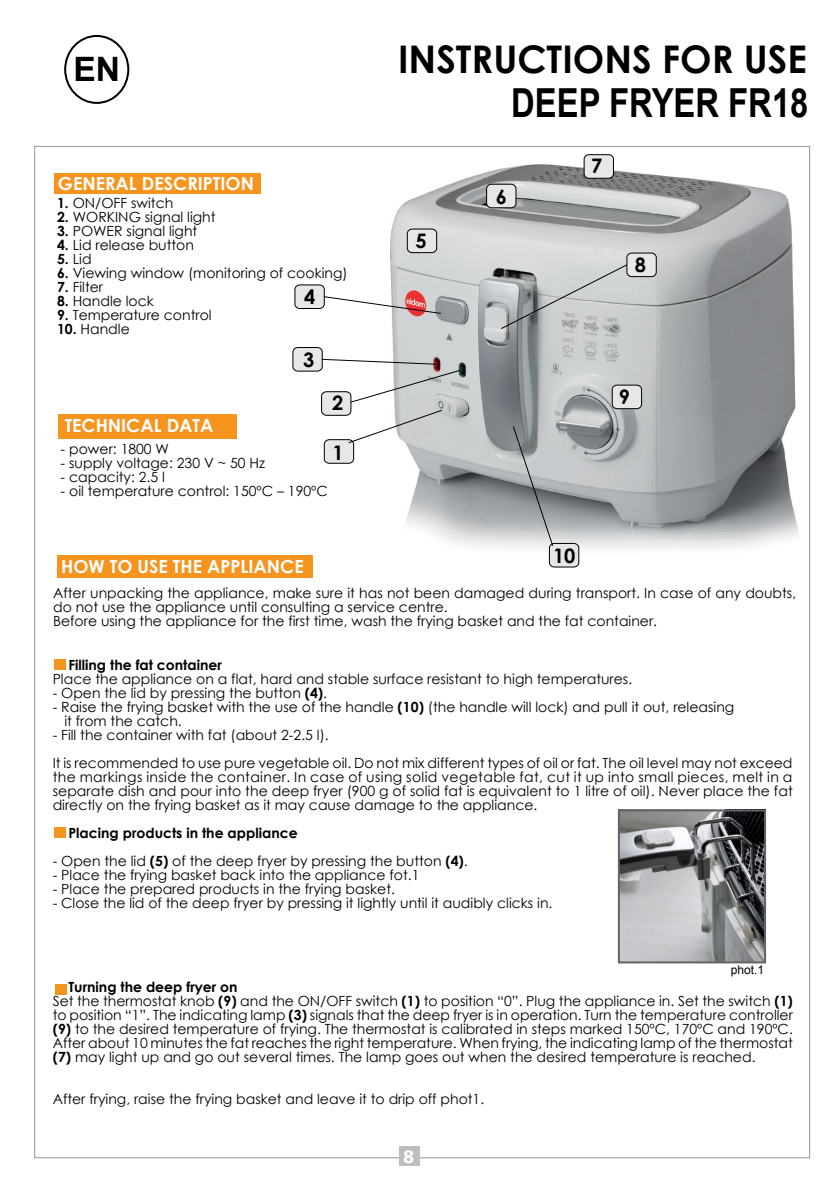
<style>
.page{position:relative;width:840px;height:1191px;background:#fff}
.page>*{position:absolute;margin:0;border:0;box-sizing:border-box;transform-origin:0 0}
.t1{font:700 40px "Arial";color:#000;scale:.82 1}
.t2{font:700 38.2px "Century Gothic";color:#000}
.t3{font:700 33.6px "Arial";color:#000}
.t4{font:700 20px "Century Gothic";color:#000}
.t5{font:700 19.2px "Myriad Pro";color:#fff;scale:1.04 1}
.t6{font:700 18px "Century Gothic";color:#fff}
.t7{font:14px/14px "Century Gothic";color:#000}
.t8{font:700 14px "Century Gothic";color:#000}
.t9{font:12px "Arial";color:#000}
.s1{font-weight:700}
</style>
<div class="page">
<div style="left:54px;top:173px;width:207px;height:20px;background:#f7941e"></div>
<div style="left:58px;top:414px;width:178px;height:24px;background:#f7941e"></div>
<div style="left:57px;top:555px;width:255px;height:23px;background:#f7941e"></div>
<div style="left:54px;top:659px;width:11px;height:11px;background:#f7941e"></div>
<div style="left:55px;top:984px;width:11px;height:11px;background:#f7941e"></div>
<div style="left:54px;top:826px;width:12px;height:11px;background:#f7941e"></div>
<div style="left:64px;top:35px;width:65px;height:69px;border:2px solid #000;border-radius:50%"></div>
<img style="left:390px;top:164px;width:409px;height:395px">
<div style="left:583px;top:155px;width:30px;height:23px;background:#e6e7e8;border-radius:5px"></div>
<div style="left:583px;top:154px;width:30px;height:24px;border:1px solid #000;border-radius:5px"></div>
<div style="left:612px;top:385px;width:29px;height:24px;background:#e6e7e8;border-radius:5px"></div>
<div style="left:611px;top:385px;width:30px;height:24px;border:1px solid #000;border-radius:5px"></div>
<div style="left:549px;top:543px;width:29px;height:24px;background:#e6e7e8;border-radius:5px"></div>
<div style="left:549px;top:543px;width:29px;height:24px;border:1px solid #000;border-radius:5px"></div>
<div style="left:407px;top:229px;width:29px;height:24px;background:#e6e7e8;border-radius:5px"></div>
<div style="left:407px;top:229px;width:29px;height:24px;border:1px solid #000;border-radius:5px"></div>
<div style="left:293px;top:347px;width:29px;height:24px;background:#e6e7e8;border-radius:5px"></div>
<div style="left:292px;top:347px;width:30px;height:24px;border:1px solid #000;border-radius:5px"></div>
<div style="left:295px;top:285px;width:29px;height:23px;background:#e6e7e8;border-radius:5px"></div>
<div style="left:294px;top:285px;width:30px;height:24px;border:1px solid #000;border-radius:5px"></div>
<div style="left:324px;top:440px;width:29px;height:23px;background:#e6e7e8;border-radius:5px"></div>
<div style="left:324px;top:439px;width:29px;height:24px;border:1px solid #000;border-radius:5px"></div>
<div style="left:321px;top:392px;width:30px;height:23px;background:#e6e7e8;border-radius:5px"></div>
<div style="left:321px;top:391px;width:30px;height:24px;border:1px solid #000;border-radius:5px"></div>
<div style="left:626px;top:253px;width:30px;height:24px;background:#e6e7e8;border-radius:5px"></div>
<div style="left:626px;top:253px;width:30px;height:24px;border:1px solid #000;border-radius:5px"></div>
<div style="left:486px;top:184px;width:29px;height:24px;background:#e6e7e8;border-radius:5px"></div>
<div style="left:486px;top:184px;width:30px;height:24px;border:1px solid #000;border-radius:5px"></div>
<svg style="left:348px;top:410px;width:94px;height:33px"></svg>
<svg style="left:321px;top:359px;width:139px;height:44px"></svg>
<svg style="left:323px;top:296px;width:118px;height:18px"></svg>
<svg style="left:500px;top:264px;width:127px;height:65px;background:#b8bbbd"></svg>
<svg style="left:512px;top:426px;width:41px;height:120px;background:#a5a9ab"></svg>
<img style="left:620px;top:812px;width:142px;height:148px">
<div style="left:617px;top:809px;width:148px;height:154px;border:2px solid #636466"></div>
<div style="left:399px;top:1146px;width:20px;height:19px;background:#bcbec0"></div>
<h3 class="t3" style="left:73px;top:46px;width:48px">EN</h3>
<p class="t6" style="left:58px;top:172px;width:197px">GENERAL DESCRIPTION</p>
<p class="t7" style="left:57px;top:195px;width:118px"><span class="s1">1.</span> ON/OFF switch</p>
<p class="t7" style="left:57px;top:209px;width:160px"><span class="s1">2.</span> WORKING signal light</p>
<p class="t7" style="left:57px;top:223px;width:142px"><span class="s1">3.</span> POWER signal light</p>
<p class="t7" style="left:57px;top:237px;width:138px"><span class="s1">4.</span> Lid release button</p>
<p class="t7" style="left:57px;top:251px;width:36px"><span class="s1">5.</span> Lid</p>
<p class="t7" style="left:57px;top:265px;width:292px"><span class="s1">6.</span> Viewing window (monitoring of cooking)</p>
<p class="t7" style="left:57px;top:279px;width:48px"><span class="s1">7.</span> Filter</p>
<p class="t7" style="left:57px;top:293px;width:98px"><span class="s1">8.</span> Handle lock</p>
<p class="t7" style="left:57px;top:307px;width:156px"><span class="s1">9.</span> Temperature control</p>
<p class="t7" style="left:57px;top:321px;width:74px"><span class="s1">10.</span> Handle</p>
<h3 class="t4" style="left:304px;top:284px;width:13px">4</h3>
<p class="t6" style="left:65px;top:414px;width:150px">TECHNICAL DATA</p>
<h3 class="t4" style="left:303px;top:347px;width:13px">3</h3>
<h3 class="t4" style="left:332px;top:390px;width:13px">2</h3>
<p class="t7" style="left:61px;top:442px;width:110px">- power: 1800 W</p>
<p class="t7" style="left:61px;top:456px;width:206px">- supply voltage: 230 V ~ 50 Hz</p>
<p class="t7" style="left:61px;top:470px;width:106px">- capacity: 2.5 l</p>
<p class="t7" style="left:61px;top:484px;width:268px">- oil temperature control: 150ºC – 190ºC</p>
<h3 class="t4" style="left:332px;top:439px;width:13px">1</h3>
<p class="t6" style="left:61px;top:555px;width:244px">HOW TO USE THE APPLIANCE</p>
<h2 class="t2" style="left:398px;top:35px;width:410px">INSTRUCTIONS FOR USE</h2>
<h1 class="t1" style="left:511px;top:76px;width:364px">DEEP FRYER FR18</h1>
<h3 class="t4" style="left:415px;top:228px;width:13px">5</h3>
<h3 class="t4" style="left:495px;top:184px;width:13px">6</h3>
<h3 class="t4" style="left:590px;top:153px;width:13px">7</h3>
<h3 class="t4" style="left:634px;top:252px;width:13px">8</h3>
<h3 class="t4" style="left:618px;top:384px;width:13px">9</h3>
<h3 class="t4" style="left:552px;top:543px;width:24px">10</h3>
<p class="t7" style="left:53px;top:586px;width:744px">After unpacking the appliance, make sure it has not been damaged during transport. In case of any doubts, do not use the appliance until consulting a service centre.<br>Before using the appliance for the first time, wash the frying basket and the fat container.</p>
<p class="t8" style="left:68px;top:656px;width:155px">Filling the fat container</p>
<p class="t7" style="left:53px;top:672px;width:580px">Place the appliance on a flat, hard and stable surface resistant to high temperatures.</p>
<p class="t7" style="left:53px;top:686px;width:276px">- Open the lid by pressing the button <span class="s1">(4)</span>.</p>
<p class="t7" style="left:64px;top:700px;width:671px;text-indent:-12px">- Raise the frying basket with the use of the handle <span class="s1">(10)</span> (the handle will lock) and pull it out, releasing it from the catch.</p>
<p class="t7" style="left:53px;top:721px;width:741px;line-height:28px">- Fill the container with fat (about 2-2.5 l).<br>It is recommended to use pure vegetable oil. Do not mix different types of oil or fat. The oil level may not exceed</p>
<p class="t7" style="left:53px;top:770px;width:741px;text-align:justify">the markings inside the container. In case of using solid vegetable fat, cut it up into small pieces, melt in a separate dish and pour into the deep fryer (900 g of solid fat is equivalent to 1 litre of oil). Never place the fat directly on the frying basket as it may cause damage to the appliance.</p>
<p class="t8" style="left:68px;top:824px;width:231px">Placing products in the appliance</p>
<p class="t7" style="left:53px;top:854px;width:416px">- Open the lid <span class="s1">(5)</span> of the deep fryer by pressing the button <span class="s1">(4)</span>.</p>
<p class="t7" style="left:53px;top:868px;width:368px">- Place the frying basket back into the appliance fot.1</p>
<p class="t7" style="left:53px;top:882px;width:343px">- Place the prepared products in the frying basket.</p>
<p class="t7" style="left:53px;top:896px;width:501px">- Close the lid of the deep fryer by pressing it lightly until it audibly clicks in.</p>
<p class="t9" style="left:730px;top:962px;width:35px">phot.1</p>
<p class="t7" style="left:53px;top:980px;width:741px;text-indent:16px"><span class="s1">Turning the deep fryer on<br></span>Set the thermostat knob <span class="s1">(9)</span> and the ON/OFF switch <span class="s1">(1)</span> to position “0”. Plug the appliance in. Set the switch <span class="s1">(1) </span>to position “1”. The indicating lamp <span class="s1">(3)</span> signals that the deep fryer is in operation. Turn the temperature controller <span class="s1">(9)</span> to the desired temperature of frying. The thermostat is calibrated in steps marked 150ºC, 170ºC and 190ºC.<br>After about 10 minutes the fat reaches the right temperature. When frying, the indicating lamp of the thermostat <span class="s1">(7)</span> may light up and go out several times. The lamp goes out when the desired temperature is reached.</p>
<p class="t7" style="left:53px;top:1092px;width:433px">After frying, raise the frying basket and leave it to drip off phot1.</p>
<h3 class="t5" style="left:403px;top:1143px;width:12px">8</h3>
</div>
